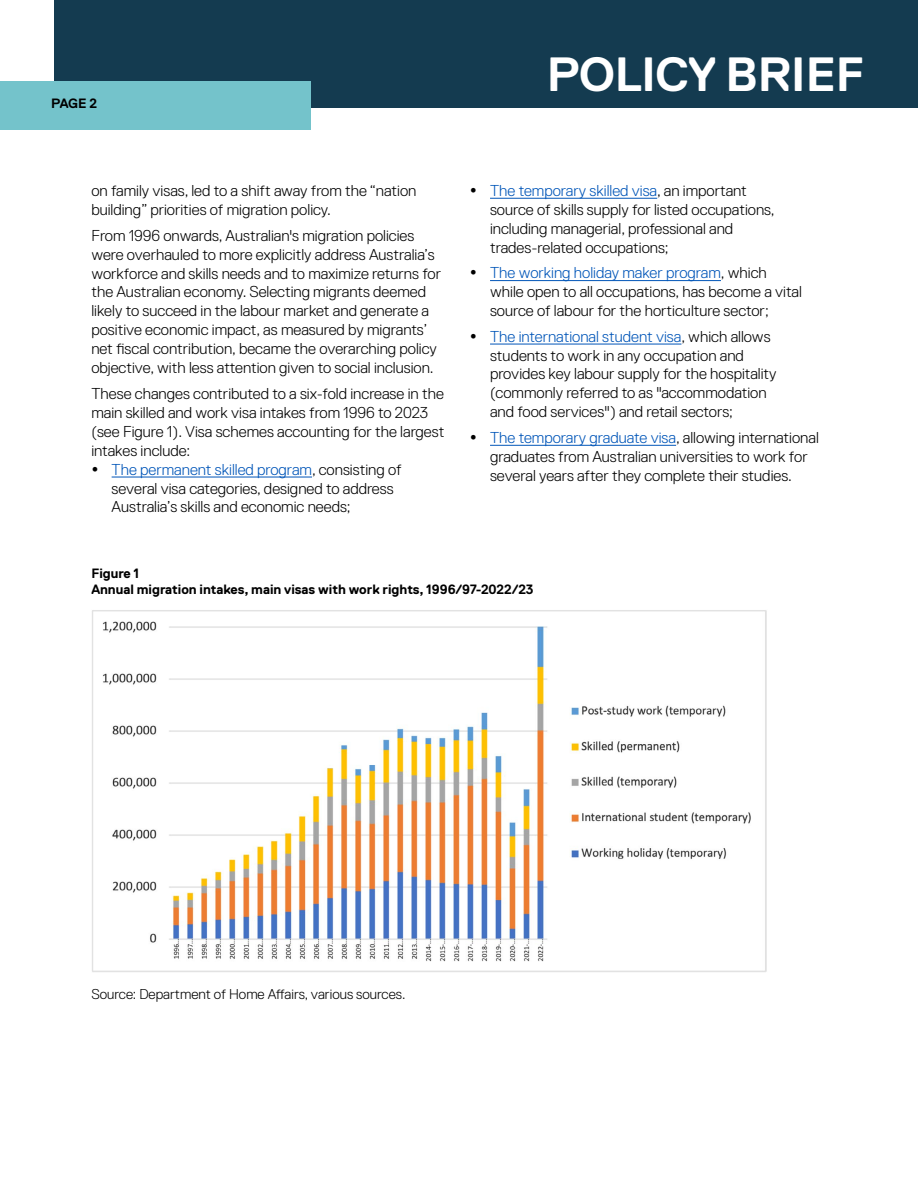
<style>
.page{position:relative;width:918px;height:1188px;background:#fff}
.page>*{position:absolute;margin:0;border:0;box-sizing:border-box;transform-origin:0 0}
.t1{font:700 48px "Replica Std";letter-spacing:-.01em;color:#fff}
.t2{font:300 15.75px/18.9px "Replica Std";color:#000}
.t3{font:300 15.75px "Replica Std";color:#0055b8}
.t4{font:300 14.25px "Replica Std";color:#000}
.t5{font:700 13.5px/16.2px "Replica Std";color:#000}
.s1{color:#000}
.s2{color:#0055b8}
</style>
<div class="page">
<div style="left:54px;top:0;width:864px;height:108px;background:#143b50"></div>
<div style="left:0;top:81px;width:310px;height:49px;background:#74c3cb"></div>
<hr style="left:112px;top:477px;width:200px;height:1px;background:#0055b8">
<hr style="left:490px;top:198px;width:167px;height:1px;background:#0055b8">
<hr style="left:490px;top:280px;width:231px;height:1px;background:#0055b8">
<hr style="left:490px;top:344px;width:191px;height:1px;background:#0055b8">
<hr style="left:490px;top:445px;width:186px;height:1px;background:#0055b8">
<img style="left:92px;top:610px;width:675px;height:362px">
<p class="t5" style="left:51px;top:96px;width:48px">PAGE 2</p>
<p class="t2" style="left:91px;top:181px;width:327px">on family visas, led to a shift away from the “nation building” priorities of migration policy.</p>
<p class="t2" style="left:91px;top:226px;width:351px">From 1996 onwards, Australian's migration policies were overhauled to more explicitly address Australia’s workforce and skills needs and to maximize returns for the Australian economy. Selecting migrants deemed likely to succeed in the labour market and generate a positive economic impact, as measured by migrants’ net fiscal contribution, became the overarching policy objective, with less attention given to social inclusion.</p>
<p class="t2" style="left:91px;top:384px;width:354px">These changes contributed to a six-fold increase in the</p>
<p class="t2" style="left:91px;top:403px;width:338px">main skilled and work visa intakes from 1996 to 2023</p>
<p class="t2" style="left:91px;top:422px;width:355px">(see Figure 1). Visa schemes accounting for the largest</p>
<p class="t2" style="left:91px;top:441px;width:100px">intakes include:</p>
<p class="t3" style="left:112px;top:460px;width:291px">The permanent skilled program<span class="s1">, consisting of</span></p>
<p class="t2" style="left:112px;top:479px;width:284px">several visa categories, designed to address</p>
<p class="t2" style="left:112px;top:498px;width:240px">Australia’s skills and economic needs;</p>
<h1 class="t1" style="left:547px;top:48px;width:319px">POLICY BRIEF</h1>
<p class="t2" style="left:490px;top:181px;width:286px"><span class="s2">The temporary skilled visa</span>, an important source of skills supply for listed occupations, including managerial, professional and trades-related occupations;</p>
<p class="t2" style="left:490px;top:263px;width:313px"><span class="s2">The working holiday maker program</span>, which while open to all occupations, has become a vital source of labour for the horticulture sector;</p>
<p class="t2" style="left:490px;top:327px;width:288px"><span class="s2">The international student visa</span>, which allows students to work in any occupation and provides key labour supply for the hospitality (commonly referred to as "accommodation and food services") and retail sectors;</p>
<p class="t2" style="left:490px;top:428px;width:330px"><span class="s2">The temporary graduate visa</span>, allowing international graduates from Australian universities to work for several years after they complete their studies.</p>
<p class="t5" style="left:91px;top:565px;width:444px">Figure 1<br>Annual migration intakes, main visas with work rights, 1996/97-2022/23</p>
<p class="t4" style="left:91px;top:986px;width:316px">Source: Department of Home Affairs, various sources.</p>
</div>
